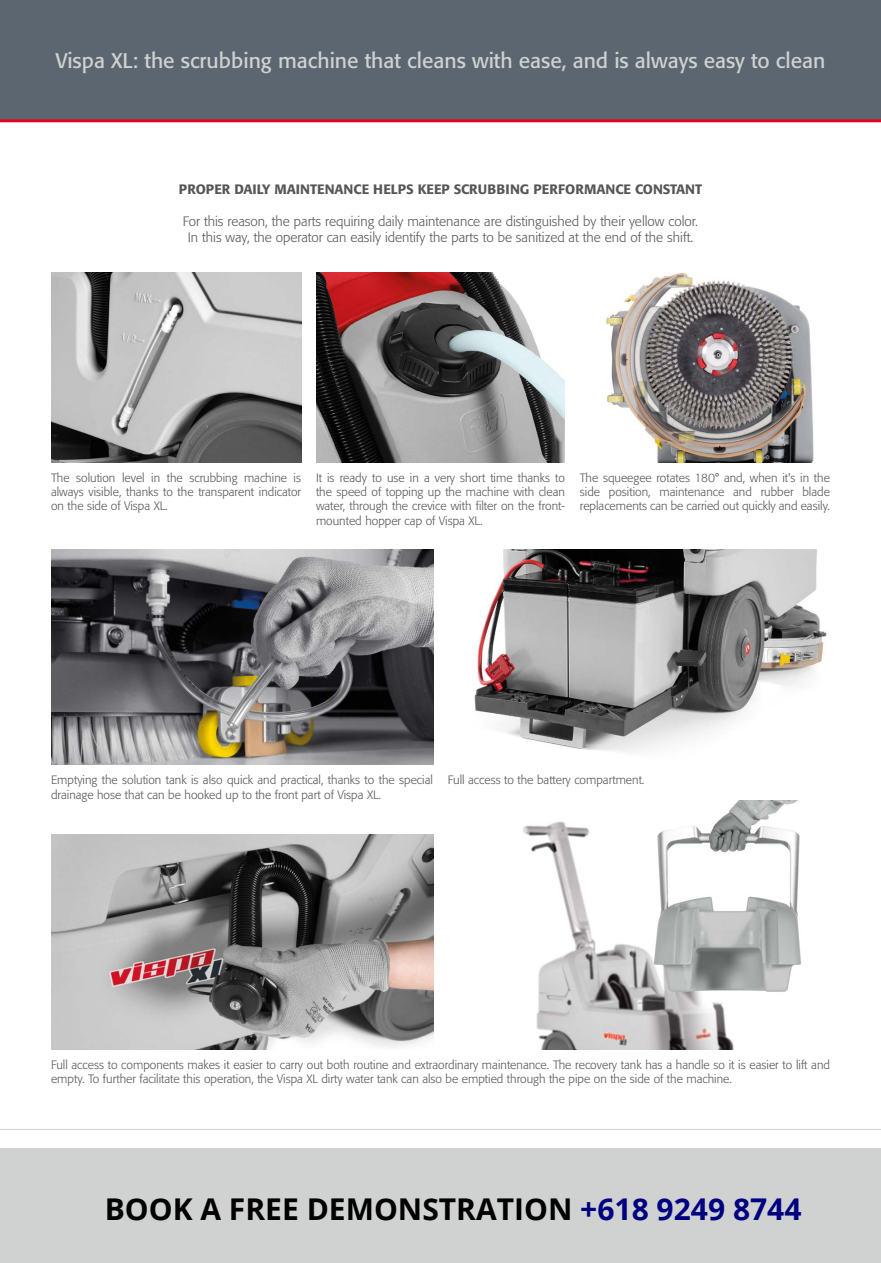
<style>
.page{position:relative;width:881px;height:1263px;background:#fff}
.page>*{position:absolute;margin:0;border:0;box-sizing:border-box;transform-origin:0 0}
.t1{font:700 30px "Open Sans";color:#000}
.t2{font:21px "Formata";color:#d0d2d2}
.t3{font:300 13.5px/16.2px "Formata";color:#575756;text-align:center}
.t4{font:500 13.5px "Formata";color:#575756}
.t5{font:300 12px/14.4px "Formata";color:#575756;text-align:justify}
.s1{color:#000080}
</style>
<div class="page">
<div style="left:0;top:1148px;width:880px;height:115px;background:#d0d2d2"></div>
<img style="left:51px;top:834px;width:382px;height:215px">
<img style="left:51px;top:273px;width:250px;height:189px">
<img style="left:316px;top:273px;width:248px;height:189px">
<img style="left:51px;top:550px;width:382px;height:215px">
<img style="left:474px;top:550px;width:353px;height:202px">
<img style="left:523px;top:800px;width:278px;height:249px">
<img style="left:606px;top:273px;width:208px;height:189px">
<hr style="left:0;top:1129px;width:880px;height:1px;background:#d0d2d2">
<div style="left:0;top:0;width:880px;height:121px;background:#5b6670"></div>
<hr style="left:0;top:119px;width:880px;height:3px;background:#e30520">
<h2 class="t2" style="left:55px;top:47px;width:771px">Vispa XL: the scrubbing machine that cleans with ease, and is always easy to clean</h2>
<p class="t4" style="left:179px;top:180px;width:524px">PROPER DAILY MAINTENANCE HELPS KEEP SCRUBBING PERFORMANCE CONSTANT</p>
<p class="t3" style="left:183px;top:213px;width:516px">For this reason, the parts requiring daily maintenance are distinguished by their yellow color.<br>In this way, the operator can easily identify the parts to be sanitized at the end of the shift.</p>
<p class="t5" style="left:51px;top:470px;width:251px">The solution level in the scrubbing machine is always visible, thanks to the transparent indicator on the side of Vispa XL.</p>
<p class="t5" style="left:579px;top:470px;width:251px">The squeegee rotates 180° and, when it's in the side position, maintenance and rubber blade replacements can be carried out quickly and easily.</p>
<p class="t5" style="left:316px;top:470px;width:250px">It is ready to use in a very short time thanks to the speed of topping up the machine with clean water, through the crevice with filter on the front&shy;mounted hopper cap of Vispa XL.</p>
<p class="t5" style="left:51px;top:773px;width:383px">Emptying the solution tank is also quick and practical, thanks to the special drainage hose that can be hooked up to the front part of Vispa XL.</p>
<p class="t5" style="left:448px;top:773px;width:198px">Full access to the battery compartment.</p>
<p class="t5" style="left:51px;top:1057px;width:780px">Full access to components makes it easier to carry out both routine and extraordinary maintenance. The recovery tank has a handle so it is easier to lift and empty. To further facilitate this operation, the Vispa XL dirty water tank can also be emptied through the pipe on the side of the machine.</p>
<h1 class="t1" style="left:105px;top:1188px;width:698px">BOOK A FREE DEMONSTRATION <span class="s1">+618 9249 8744</span></h1>
</div>
